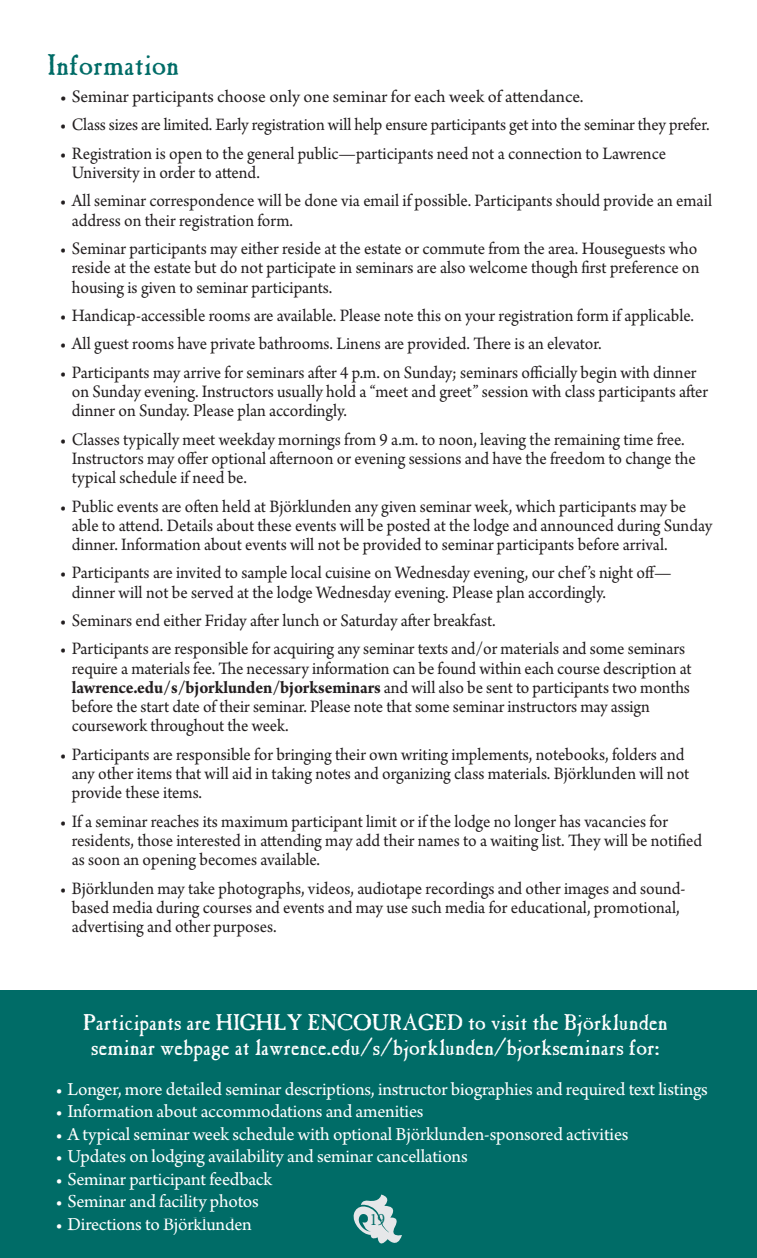
<style>
.page{position:relative;width:757px;height:1258px;background:#fff}
.page>*{position:absolute;margin:0;border:0;box-sizing:border-box;transform-origin:0 0}
.t1{font:29.75px "Caslon Antique";color:#006c67}
.t2{font:22.75px/24.5px "Caslon Antique";color:#fff;text-align:center}
.t3{font:19.25px "Arno Pro";letter-spacing:-.01em;color:#fff}
.t4{font:18.38px/19.2px "Arno Pro";letter-spacing:-.005em;color:#231f20;scale:.95 1}
.t5{font:18.38px "Arno Pro";letter-spacing:-.005em;color:#231f20}
.s1{font-weight:700}
</style>
<div class="page">
<hr style="left:756px;top:990px;width:1px;height:268px;background:#429998">
<div style="left:0;top:990px;width:756px;height:268px;background:#006c67"></div>
<svg style="left:353px;top:1194px;width:48px;height:50px"></svg>
<h1 class="t1" style="left:47px;top:47px;width:133px">Information</h1>
<p class="t5" style="left:60px;top:86px;width:524px">• Seminar participants choose only one seminar for each week of attendance.</p>
<p class="t4" style="left:60px;top:116px;width:684px">• Class sizes are limited. Early registration will help ensure participants get into the seminar they prefer.</p>
<p class="t4" style="left:72px;top:145px;width:626px;text-indent:-12px">• Registration is open to the general public—participants need not a connection to Lawrence<br>University in order to attend.</p>
<p class="t4" style="left:72px;top:192px;width:675px;text-indent:-12px">• All seminar correspondence will be done via email if possible. Participants should provide an email address on their registration form.</p>
<p class="t4" style="left:72px;top:240px;width:661px;text-align:justify;text-indent:-12px">• Seminar participants may either reside at the estate or commute from the area. Houseguests who reside at the estate but do not participate in seminars are also welcome though first preference on housing is given to seminar participants.</p>
<p class="t4" style="left:60px;top:307px;width:668px">• Handicap-accessible rooms are available. Please note this on your registration form if applicable.</p>
<p class="t4" style="left:60px;top:335px;width:571px">• All guest rooms have private bathrooms. Linens are provided. There is an elevator.</p>
<p class="t4" style="left:72px;top:363px;width:670px;text-indent:-12px">• Participants may arrive for seminars after 4 p.m. on Sunday; seminars officially begin with dinner on Sunday evening. Instructors usually hold a “meet and greet” session with class participants after dinner on Sunday. Please plan accordingly.</p>
<p class="t4" style="left:72px;top:430px;width:657px;text-indent:-12px">• Classes typically meet weekday mornings from 9 a.m. to noon, leaving the remaining time free.<br>Instructors may offer optional afternoon or evening sessions and have the freedom to change the typical schedule if need be.</p>
<p class="t4" style="left:72px;top:497px;width:675px;text-indent:-12px">• Public events are often held at Björklunden any given seminar week, which participants may be able to attend. Details about these events will be posted at the lodge and announced during Sunday dinner. Information about events will not be provided to seminar participants before arrival.</p>
<p class="t4" style="left:72px;top:564px;width:632px;text-indent:-12px">• Participants are invited to sample local cuisine on Wednesday evening, our chef’s night off— dinner will not be served at the lodge Wednesday evening. Please plan accordingly.</p>
<p class="t4" style="left:60px;top:612px;width:460px">• Seminars end either Friday after lunch or Saturday after breakfast.</p>
<p class="t4" style="left:72px;top:640px;width:653px;text-indent:-12px">• Participants are responsible for acquiring any seminar texts and/or materials and some seminars require a materials fee. The necessary information can be found within each course description at <span class="s1">lawrence.edu/s/bjorklunden/bjorkseminars</span> and will also be sent to participants two months before the start date of their seminar. Please note that some seminar instructors may assign coursework throughout the week.</p>
<p class="t4" style="left:72px;top:746px;width:651px;text-indent:-12px">• Participants are responsible for bringing their own writing implements, notebooks, folders and any other items that will aid in taking notes and organizing class materials. Björklunden will not provide these items.</p>
<p class="t4" style="left:72px;top:812px;width:664px;text-indent:-12px">• If a seminar reaches its maximum participant limit or if the lodge no longer has vacancies for residents, those interested in attending may add their names to a waiting list. They will be notified as soon an opening becomes available.</p>
<p class="t4" style="left:72px;top:879px;width:647px;text-indent:-12px">• Björklunden may take photographs, videos, audiotape recordings and other images and sound&shy;based media during courses and events and may use such media for educational, promotional, advertising and other purposes.</p>
<p class="t2" style="left:83px;top:1010px;width:585px">Participants are HIGHLY ENCOURAGED to visit the Björklunden seminar webpage at lawrence edu/s/bjorklunden/bjorkseminars for:</p>
<p class="t3" style="left:56px;top:1078px;width:653px">• Longer, more detailed seminar descriptions, instructor biographies and required text listings</p>
<p class="t3" style="left:56px;top:1100px;width:369px">• Information about accommodations and amenities</p>
<p class="t3" style="left:56px;top:1123px;width:574px">• A typical seminar week schedule with optional Björklunden-sponsored activities</p>
<p class="t3" style="left:56px;top:1145px;width:413px">• Updates on lodging availability and seminar cancellations</p>
<p class="t3" style="left:56px;top:1168px;width:218px">• Seminar participant feedback</p>
<p class="t3" style="left:56px;top:1190px;width:205px">• Seminar and facility photos</p>
<p class="t3" style="left:56px;top:1213px;width:198px">• Directions to Björklunden</p>
</div>
